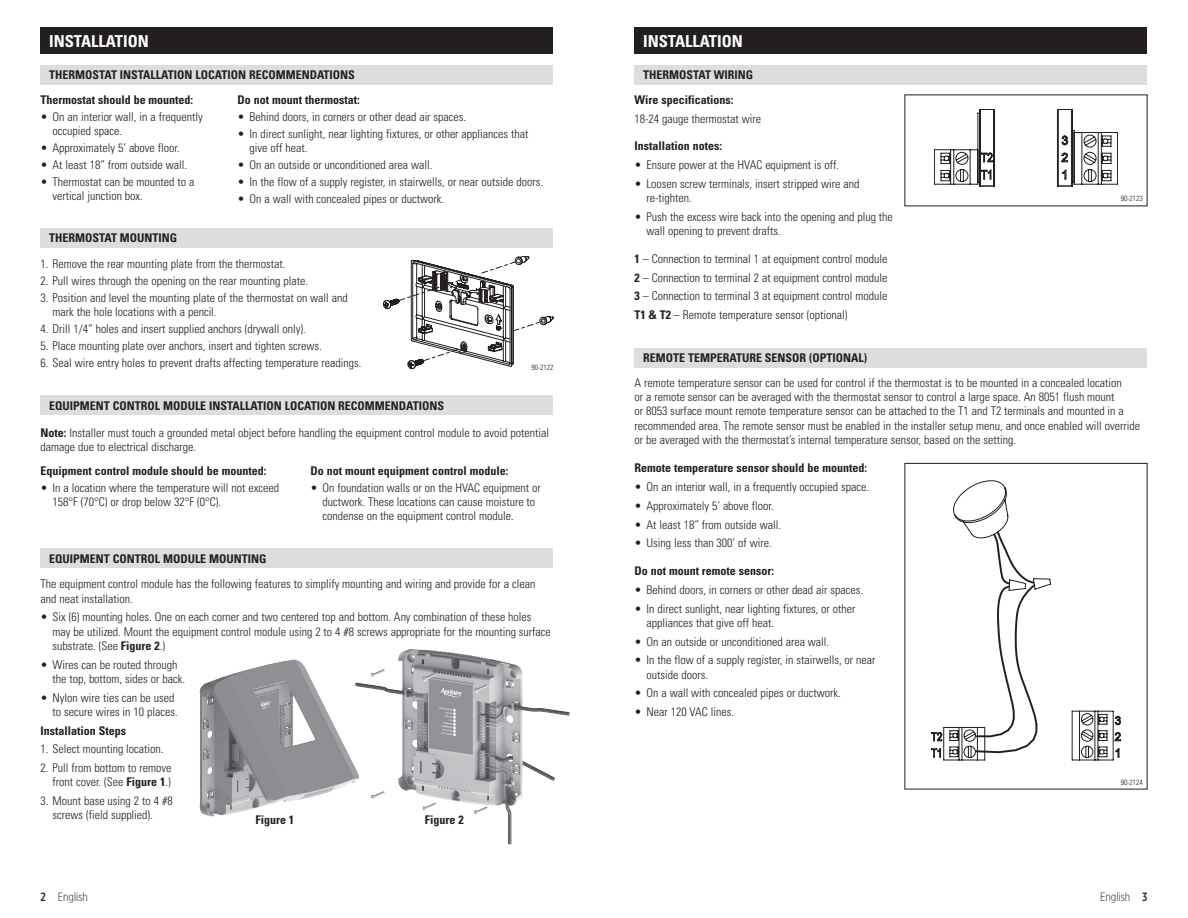
<style>
.page{position:relative;width:1188px;height:918px;background:#fff}
.page>*{position:absolute;margin:0;border:0;box-sizing:border-box;transform-origin:0 0}
.t1{font:700 condensed 16.5px "Univers";color:#fff}
.t2{font:300 condensed 12px/14.2px "Univers";color:#231f20}
.t3{font:700 condensed 12px "Univers";color:#231f20}
.t4{font:300 12px "Gotham X Narrow";color:#231f20}
.t5{font:300 condensed 7.5px "Univers";color:#231f20}
.s1{font-weight:700}
.s2{font-weight:500}
</style>
<div class="page">
<img style="left:363px;top:649px;width:208px;height:196px">
<img style="left:199px;top:659px;width:164px;height:158px">
<div style="left:40px;top:27px;width:514px;height:27px;background:#231f20"></div>
<div style="left:40px;top:65px;width:514px;height:19px;background:#dcdddf"></div>
<div style="left:40px;top:395px;width:514px;height:20px;background:#dcdddf"></div>
<div style="left:634px;top:348px;width:514px;height:19px;background:#dcdddf"></div>
<div style="left:634px;top:65px;width:514px;height:19px;background:#dcdddf"></div>
<svg style="left:931px;top:480px;width:190px;height:280px"></svg>
<div style="left:40px;top:228px;width:514px;height:19px;background:#dcdddf"></div>
<div style="left:40px;top:549px;width:514px;height:19px;background:#dcdddf"></div>
<svg style="left:934px;top:109px;width:184px;height:78px"></svg>
<hr style="left:994px;top:109px;width:1px;height:77px;background:#231f20">
<div style="left:634px;top:27px;width:514px;height:27px;background:#231f20"></div>
<svg style="left:383px;top:256px;width:171px;height:113px"></svg>
<h1 class="t1" style="left:49px;top:31px;width:101px">INSTALLATION</h1>
<p class="t3" style="left:49px;top:68px;width:307px">THERMOSTAT INSTALLATION LOCATION RECOMMENDATIONS</p>
<p class="t3" style="left:40px;top:92px;width:154px">Thermostat should be mounted:</p>
<p class="t2" style="left:52px;top:109px;width:152px;text-indent:-12px">• On an interior wall, in a frequently occupied space.</p>
<p class="t2" style="left:40px;top:140px;width:139px">• Approximately 5‘ above floor.</p>
<p class="t2" style="left:40px;top:157px;width:146px">• At least 18” from outside wall.</p>
<p class="t2" style="left:52px;top:174px;width:143px;text-indent:-12px">• Thermostat can be mounted to a vertical junction box.</p>
<p class="t3" style="left:49px;top:231px;width:130px">THERMOSTAT MOUNTING</p>
<p class="t3" style="left:238px;top:92px;width:124px">Do not mount thermostat:</p>
<p class="t2" style="left:238px;top:109px;width:228px">• Behind doors, in corners or other dead air spaces.</p>
<p class="t2" style="left:250px;top:126px;width:280px;text-indent:-12px">• In direct sunlight, near lighting fixtures, or other appliances that give off heat.</p>
<p class="t2" style="left:238px;top:157px;width:195px">• On an outside or unconditioned area wall.</p>
<p class="t2" style="left:238px;top:174px;width:305px">• In the flow of a supply register, in stairwells, or near outside doors.</p>
<p class="t2" style="left:238px;top:191px;width:206px">• On a wall with concealed pipes or ductwork.</p>
<p class="t2" style="left:40px;top:256px;width:245px">1. Remove the rear mounting plate from the thermostat.</p>
<p class="t2" style="left:40px;top:273px;width:267px">2. Pull wires through the opening on the rear mounting plate.</p>
<p class="t2" style="left:52px;top:290px;width:297px;text-indent:-12px">3. Position and level the mounting plate of the thermostat on wall and mark the hole locations with a pencil.</p>
<p class="t2" style="left:40px;top:321px;width:265px">4. Drill 1/4” holes and insert supplied anchors (drywall only).</p>
<p class="t2" style="left:40px;top:338px;width:281px">5. Place mounting plate over anchors, insert and tighten screws.</p>
<p class="t2" style="left:40px;top:355px;width:321px">6. Seal wire entry holes to prevent drafts affecting temperature readings.</p>
<p class="t3" style="left:49px;top:398px;width:397px">EQUIPMENT CONTROL MODULE INSTALLATION LOCATION RECOMMENDATIONS</p>
<p class="t5" style="left:531px;top:363px;width:24px">90-2122</p>
<p class="t2" style="left:41px;top:425px;width:510px"><span class="s1">Note:</span> Installer must touch a grounded metal object before handling the equipment control module to avoid potential damage due to electrical discharge.</p>
<p class="t3" style="left:40px;top:463px;width:227px">Equipment control module should be mounted:</p>
<p class="t2" style="left:52px;top:480px;width:228px;text-indent:-12px">• In a location where the temperature will not exceed<br>158°F (70°C) or drop below 32°F (0°C).</p>
<p class="t3" style="left:49px;top:551px;width:219px">EQUIPMENT CONTROL MODULE MOUNTING</p>
<p class="t3" style="left:310px;top:463px;width:199px">Do not mount equipment control module:</p>
<p class="t2" style="left:322px;top:480px;width:220px;text-indent:-12px">• On foundation walls or on the HVAC equipment or ductwork. These locations can cause moisture to condense on the equipment control module.</p>
<p class="t2" style="left:40px;top:577px;width:496px">The equipment control module has the following features to simplify mounting and wiring and provide for a clean and neat installation.</p>
<p class="t2" style="left:52px;top:610px;width:500px;text-indent:-12px">• Six (6) mounting holes. One on each corner and two centered top and bottom. Any combination of these holes may be utilized. Mount the equipment control module using 2 to 4 #8 screws appropriate for the mounting surface substrate. (See <span class="s1">Figure 2</span>.)</p>
<p class="t2" style="left:52px;top:657px;width:132px;text-indent:-12px">• Wires can be routed through the top, bottom, sides or back.</p>
<p class="t2" style="left:40px;top:690px;width:137px;text-align:right">• Nylon wire ties can be used to secure wires in 10 places.</p>
<p class="t3" style="left:40px;top:723px;width:87px">Installation Steps</p>
<p class="t2" style="left:40px;top:742px;width:123px">1. Select mounting location.</p>
<p class="t2" style="left:40px;top:761px;width:133px;text-align:right">2. Pull from bottom to remove front cover. (See <span class="s1">Figure 1</span>.)</p>
<p class="t2" style="left:52px;top:794px;width:122px;text-indent:-12px">3. Mount base using 2 to 4 #8 screws (field supplied).</p>
<p class="t3" style="left:255px;top:813px;width:40px">Figure 1</p>
<p class="t3" style="left:425px;top:813px;width:40px">Figure 2</p>
<h1 class="t1" style="left:643px;top:31px;width:101px">INSTALLATION</h1>
<p class="t3" style="left:643px;top:68px;width:112px">THERMOSTAT WIRING</p>
<p class="t3" style="left:634px;top:92px;width:100px">Wire specifications:</p>
<p class="t2" style="left:634px;top:111px;width:128px">18-24 gauge thermostat wire</p>
<p class="t3" style="left:634px;top:139px;width:89px">Installation notes:</p>
<p class="t2" style="left:634px;top:158px;width:204px">• Ensure power at the HVAC equipment is off.</p>
<p class="t2" style="left:646px;top:176px;width:214px;text-indent:-12px">• Loosen screw terminals, insert stripped wire and re-tighten.</p>
<p class="t2" style="left:646px;top:209px;width:248px;text-indent:-12px">• Push the excess wire back into the opening and plug the wall opening to prevent drafts.</p>
<p class="t2" style="left:634px;top:249px;width:254px;line-height:18.8px;text-align:justify"><span class="s1">1</span> – Connection to terminal 1 at equipment control module <span class="s1">2</span> – Connection to terminal 2 at equipment control module <span class="s1">3</span> – Connection to terminal 3 at equipment control module <span class="s1">T1 &amp; T2</span> – Remote temperature sensor (optional)</p>
<p class="t3" style="left:643px;top:351px;width:226px">REMOTE TEMPERATURE SENSOR (OPTIONAL)</p>
<p class="t5" style="left:1121px;top:194px;width:24px">90-2123</p>
<p class="t2" style="left:634px;top:375px;width:507px">A remote temperature sensor can be used for control if the thermostat is to be mounted in a concealed location<br>or a remote sensor can be averaged with the thermostat sensor to control a large space. An 8051 flush mount<br>or 8053 surface mount remote temperature sensor can be attached to the T1 and T2 terminals and mounted in a recommended area. The remote sensor must be enabled in the installer setup menu, and once enabled will override or be averaged with the thermostat’s internal temperature sensor, based on the setting.</p>
<p class="t3" style="left:634px;top:461px;width:234px">Remote temperature sensor should be mounted:</p>
<p class="t2" style="left:634px;top:480px;width:234px">• On an interior wall, in a frequently occupied space.</p>
<p class="t2" style="left:634px;top:498px;width:139px">• Approximately 5‘ above floor.</p>
<p class="t2" style="left:634px;top:517px;width:146px">• At least 18” from outside wall.</p>
<p class="t2" style="left:634px;top:536px;width:137px">• Using less than 300’ of wire.</p>
<p class="t3" style="left:634px;top:563px;width:141px">Do not mount remote sensor:</p>
<p class="t2" style="left:634px;top:582px;width:228px">• Behind doors, in corners or other dead air spaces.</p>
<p class="t2" style="left:646px;top:601px;width:211px;text-indent:-12px">• In direct sunlight, near lighting fixtures, or other appliances that give off heat.</p>
<p class="t2" style="left:634px;top:634px;width:195px">• On an outside or unconditioned area wall.</p>
<p class="t2" style="left:646px;top:653px;width:231px;text-indent:-12px">• In the flow of a supply register, in stairwells, or near outside doors.</p>
<p class="t2" style="left:634px;top:686px;width:206px">• On a wall with concealed pipes or ductwork.</p>
<p class="t2" style="left:634px;top:705px;width:99px">• Near 120 VAC lines.</p>
<p class="t5" style="left:1121px;top:777px;width:24px">90-2124</p>
<p class="t4" style="left:41px;top:889px;width:49px"><span class="s2">2</span> English</p>
<p class="t4" style="left:1100px;top:889px;width:49px">English <span class="s2">3</span></p>
</div>
